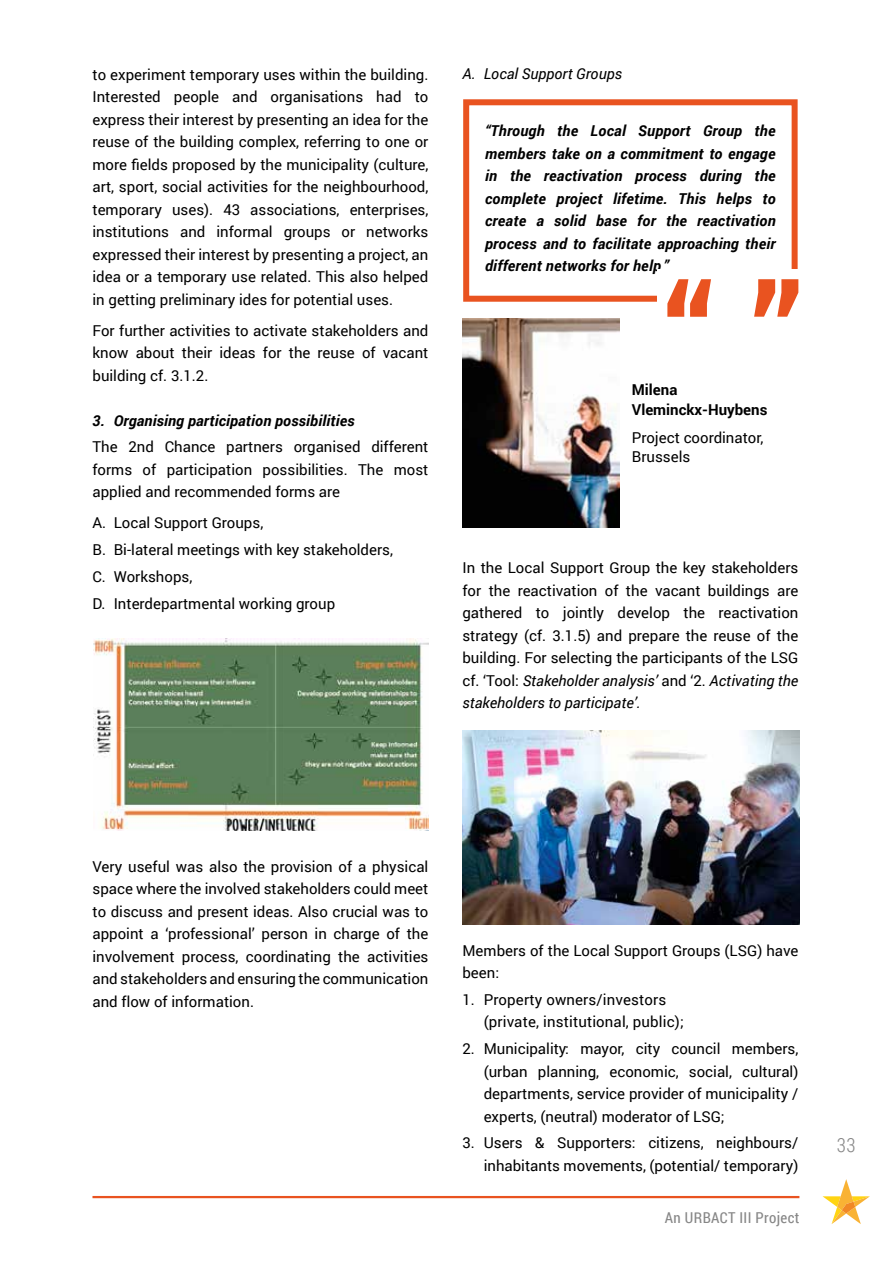
<style>
.page{position:relative;width:893px;height:1263px;background:#fff}
.page>*{position:absolute;margin:0;border:0;box-sizing:border-box;transform-origin:0 0}
.t1{font:300 19.5px "Roboto Condensed";color:#878787}
.t2{font:15px/22.5px "Roboto";color:#000;text-align:justify}
.t3{font:italic 700 15px/22.5px "Roboto";letter-spacing:.015em;color:#000;text-align:justify}
.t4{font:700 15px/19.5px "Roboto";color:#000}
.t5{font:italic 15px "Roboto";color:#000}
.t6{font:15px "Roboto Condensed";letter-spacing:.025em;color:#878787}
.s1{font-style:italic}
</style>
<div class="page">
<hr style="left:92px;top:1196px;width:707px;height:2px;background:#e95320">
<svg style="left:822px;top:1179px;width:48px;height:45px"></svg>
<img style="left:462px;top:318px;width:158px;height:209px">
<div style="left:463px;top:99px;width:335px;height:203px;border:6px solid #e95320"></div>
<div style="left:657px;top:270px;width:149px;height:58px;background:#fff"></div>
<svg style="left:667px;top:279px;width:131px;height:38px"></svg>
<img style="left:94px;top:639px;width:334px;height:191px">
<img style="left:463px;top:730px;width:336px;height:195px">
<p class="t2" style="left:92px;top:62px;width:337px">to experiment temporary uses within the building.<br>Interested people and organisations had to express their interest by presenting an idea for the reuse of the building complex, referring to one or more fields proposed by the municipality (culture, art, sport, social activities for the neighbourhood, temporary uses). 43 associations, enterprises, institutions and informal groups or networks expressed their interest by presenting a project, an idea or a temporary use related. This also helped in getting preliminary ides for potential uses.</p>
<p class="t2" style="left:92px;top:318px;width:337px">For further activities to activate stakeholders and know about their ideas for the reuse of vacant building cf. 3.1.2.</p>
<p class="t3" style="left:92px;top:408px;width:264px">3. Organising participation possibilities</p>
<p class="t2" style="left:92px;top:435px;width:337px">The 2nd Chance partners organised different forms of participation possibilities. The most applied and recommended forms are</p>
<p class="t2" style="left:92px;top:509px;width:302px;line-height:26.7px;text-align:left">A. Local Support Groups,<br>B. Bi-lateral meetings with key stakeholders,<br>C. Workshops,<br>D. Interdepartmental working group</p>
<p class="t5" style="left:462px;top:64px;width:161px">A. Local Support Groups</p>
<p class="t3" style="left:485px;top:119px;width:292px">“Through the Local Support Group the members take on a commitment to engage in the reactivation process during the complete project lifetime. This helps to create a solid base for the reactivation process and to facilitate approaching their different networks for help.”</p>
<p class="t4" style="left:632px;top:380px;width:137px">Milena<br>Vleminckx-Huybens</p>
<p class="t2" style="left:632px;top:427px;width:133px;line-height:19.5px">Project coordinator,<br>Brussels</p>
<p class="t2" style="left:462px;top:556px;width:337px">In the Local Support Group the key stakeholders for the reactivation of the vacant buildings are gathered to jointly develop the reactivation strategy (cf. 3.1.5) and prepare the reuse of the building. For selecting the participants of the LSG cf. ‘Tool: <span class="s1">Stakeholder analysis’</span> and ‘2. <span class="s1">Activating the stakeholders to participate’.</span></p>
<p class="t2" style="left:92px;top:855px;width:337px">Very useful was also the provision of a physical space where the involved stakeholders could meet to discuss and present ideas. Also crucial was to appoint a ‘professional’ person in charge of the involvement process, coordinating the activities and stakeholders and ensuring the communication and flow of information.</p>
<p class="t2" style="left:462px;top:938px;width:337px">Members of the Local Support Groups (LSG) have been:</p>
<p class="t2" style="left:484px;top:988px;width:202px;text-indent:-21px">1. Property owners/investors (private, institutional, public);</p>
<p class="t2" style="left:484px;top:1037px;width:316px;text-indent:-21px">2. Municipality: mayor, city council members, (urban planning, economic, social, cultural) departments, service provider of municipality / experts, (neutral) moderator of LSG;</p>
<p class="t2" style="left:462px;top:1131px;width:337px;text-align:right">3. Users &amp; Supporters: citizens, neighbours/ inhabitants movements, (potential/ temporary)</p>
<p class="t6" style="left:665px;top:1207px;width:136px">An URBACT III Project</p>
<h1 class="t1" style="left:837px;top:1131px;width:20px">33</h1>
</div>
